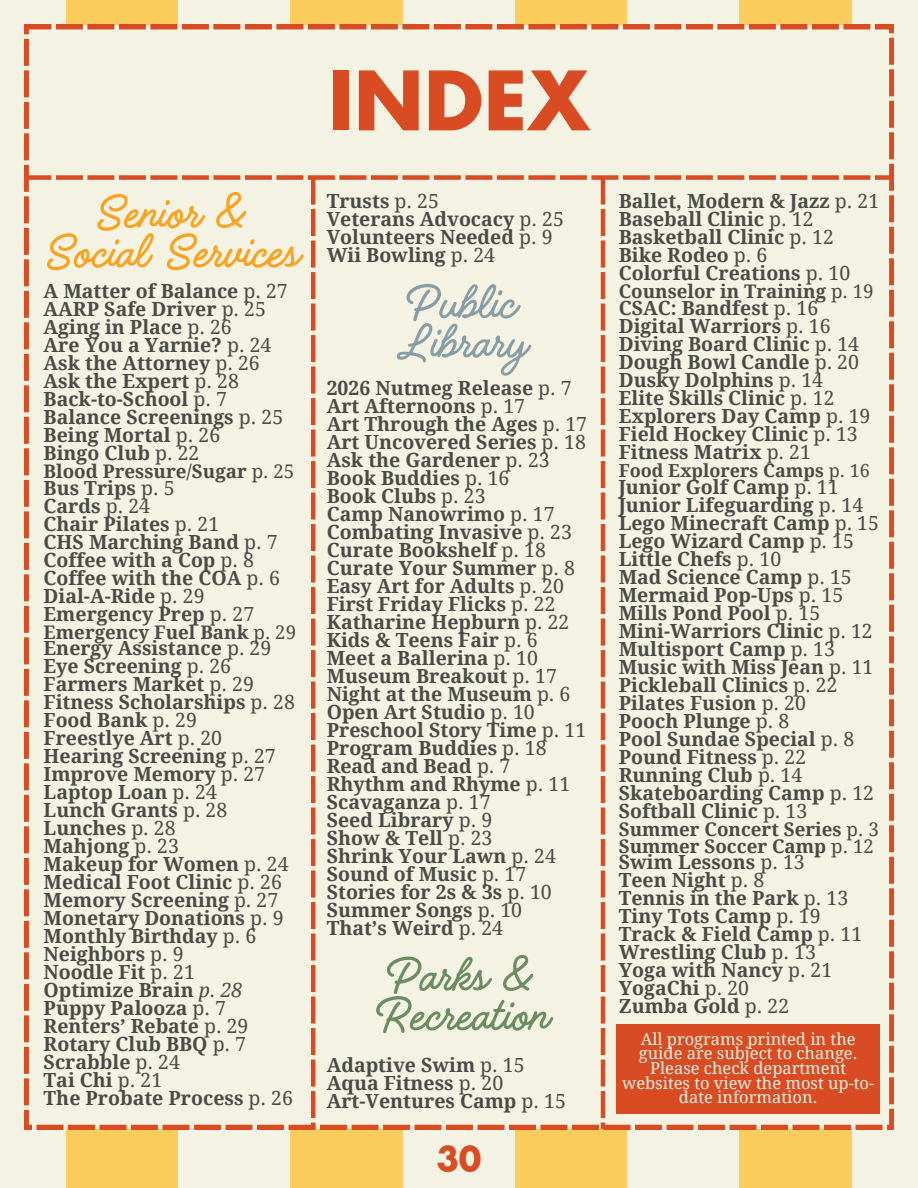
<style>
.page{position:relative;width:918px;height:1188px;background:#fff}
.page>*{position:absolute;margin:0;border:0;box-sizing:border-box;transform-origin:0 0}
.t1{font:700 79.5px "Futura LT Pro";color:#d94c23}
.t2{font:55.5px/39.3px "Handelson Three";color:#faa321;text-align:center}
.t3{font:55.5px/39.3px "Handelson Three";color:#6a8d61}
.t4{font:55.5px/39.3px "Handelson Three";color:#889ea6}
.t5{font:700 33px "Futura LT Pro";color:#d94c23}
.t6{font:700 19.5px/18px "Droid Serif";color:#494b46}
.t7{font:700 18.75px/16.8px "Droid Serif";color:#494b46}
.t8{font:700 18px "Droid Serif";color:#494b46}
.t9{font:16.5px/14.7px "Droid Serif";color:#f4f2e3;text-align:center}
.s1{font-weight:400}
.s2{font-weight:400;font-style:italic}
</style>
<div class="page">
<div style="left:0;top:0;width:66px;height:932px;background:#f4f2e3"></div>
<div style="left:66px;top:0;width:112px;height:932px;background:#facc5c"></div>
<div style="left:178px;top:0;width:113px;height:932px;background:#f4f2e3"></div>
<div style="left:291px;top:0;width:112px;height:932px;background:#facc5c"></div>
<div style="left:403px;top:0;width:112px;height:932px;background:#f4f2e3"></div>
<div style="left:515px;top:0;width:113px;height:932px;background:#facc5c"></div>
<div style="left:628px;top:0;width:112px;height:932px;background:#f4f2e3"></div>
<div style="left:740px;top:0;width:112px;height:932px;background:#facc5c"></div>
<div style="left:852px;top:0;width:66px;height:932px;background:#f4f2e3"></div>
<div style="left:0;top:435px;width:66px;height:753px;background:#f4f2e3"></div>
<div style="left:66px;top:435px;width:112px;height:753px;background:#facc5c"></div>
<div style="left:178px;top:435px;width:113px;height:753px;background:#f4f2e3"></div>
<div style="left:291px;top:435px;width:112px;height:753px;background:#facc5c"></div>
<div style="left:403px;top:435px;width:112px;height:753px;background:#f4f2e3"></div>
<div style="left:515px;top:435px;width:113px;height:753px;background:#facc5c"></div>
<div style="left:628px;top:435px;width:112px;height:753px;background:#f4f2e3"></div>
<div style="left:740px;top:435px;width:112px;height:753px;background:#facc5c"></div>
<div style="left:852px;top:435px;width:66px;height:753px;background:#f4f2e3"></div>
<div style="left:24px;top:25px;width:870px;height:150px;background:#f4f2e3"></div>
<div style="left:24px;top:175px;width:870px;height:954px;background:#f4f2e3"></div>
<div style="left:616px;top:1024px;width:264px;height:90px;background:#d94c23"></div>
<p class="t1" style="left:328px;top:65px;width:263px">INDEX</p>
<p class="t2" style="left:42px;top:195px;width:257px">Senior &amp;<br>Social Services</p>
<h2 class="t6" style="left:44px;top:282px;width:246px">A Matter of Balance <span class="s1">p. 27<br></span>AARP Safe Driver <span class="s1">p. 25<br></span>Aging in Place <span class="s1">p. 26<br></span>Are You a Yarnie? <span class="s1">p. 24<br></span>Ask the Attorney <span class="s1">p. 26<br></span>Ask the Expert <span class="s1">p. 28<br></span>Back-to-School <span class="s1">p. 7<br></span>Balance Screenings <span class="s1">p. 25<br></span>Being Mortal <span class="s1">p. 26<br></span>Bingo Club <span class="s1">p. 22</span></h2>
<h2 class="t7" style="left:44px;top:463px;width:252px">Blood Pressure/Sugar <span class="s1">p. 25</span></h2>
<h2 class="t6" style="left:44px;top:479px;width:238px">Bus Trips <span class="s1">p. 5<br></span>Cards <span class="s1">p. 24<br></span>Chair Pilates <span class="s1">p. 21<br></span>CHS Marching Band <span class="s1">p. 7<br></span>Coffee with a Cop <span class="s1">p. 8<br></span>Coffee with the COA <span class="s1">p. 6<br></span>Dial-A-Ride <span class="s1">p. 29<br></span>Emergency Prep <span class="s1">p. 27</span></h2>
<h2 class="t7" style="left:44px;top:624px;width:254px">Emergency Fuel Bank <span class="s1">p. 29</span></h2>
<h2 class="t6" style="left:44px;top:640px;width:253px">Energy Assistance <span class="s1">p. 29<br></span>Eye Screening <span class="s1">p. 26<br></span>Farmers Market <span class="s1">p. 29<br></span>Fitness Scholarships <span class="s1">p. 28<br></span>Food Bank <span class="s1">p. 29<br></span>Freestlye Art <span class="s1">p. 20<br></span>Hearing Screening <span class="s1">p. 27<br></span>Improve Memory <span class="s1">p. 27<br></span>Laptop Loan <span class="s1">p. 24<br></span>Lunch Grants <span class="s1">p. 28<br></span>Lunches <span class="s1">p. 28<br></span>Mahjong <span class="s1">p. 23<br></span>Makeup for Women <span class="s1">p. 24<br></span>Medical Foot Clinic <span class="s1">p. 26<br></span>Memory Screening <span class="s1">p. 27<br></span>Monetary Donations <span class="s1">p. 9<br></span>Monthly Birthday <span class="s1">p. 6<br></span>Neighbors <span class="s1">p. 9<br></span>Noodle Fit <span class="s1">p. 21<br></span>Optimize Brain <span class="s2">p. 28<br></span>Puppy Palooza <span class="s1">p. 7<br></span>Renters’ Rebate <span class="s1">p. 29<br></span>Rotary Club BBQ <span class="s1">p. 7<br></span>Scrabble <span class="s1">p. 24<br></span>Tai Chi <span class="s1">p. 21<br></span>The Probate Process <span class="s1">p. 26</span></h2>
<h3 class="t6" style="left:327px;top:192px;width:239px">Trusts <span class="s1">p. 25<br></span>Veterans Advocacy <span class="s1">p. 25<br></span>Volunteers Needed <span class="s1">p. 9<br></span>Wii Bowling <span class="s1">p. 24</span></h3>
<p class="t4" style="left:393px;top:285px;width:134px">Public<br>Library</p>
<p class="t6" style="left:327px;top:379px;width:262px">2026 Nutmeg Release <span class="s1">p. 7<br></span>Art Afternoons <span class="s1">p. 17<br></span>Art Through the Ages <span class="s1">p. 17<br></span>Art Uncovered Series <span class="s1">p. 18<br></span>Ask the Gardener <span class="s1">p. 23<br></span>Book Buddies <span class="s1">p. 16<br></span>Book Clubs <span class="s1">p. 23<br></span>Camp Nanowrimo <span class="s1">p. 17<br></span>Combating Invasive <span class="s1">p. 23<br></span>Curate Bookshelf <span class="s1">p. 18<br></span>Curate Your Summer <span class="s1">p. 8<br></span>Easy Art for Adults <span class="s1">p. 20<br></span>First Friday Flicks <span class="s1">p. 22<br></span>Katharine Hepburn <span class="s1">p. 22<br></span>Kids &amp; Teens Fair <span class="s1">p. 6<br></span>Meet a Ballerina <span class="s1">p. 10<br></span>Museum Breakout <span class="s1">p. 17<br></span>Night at the Museum <span class="s1">p. 6<br></span>Open Art Studio <span class="s1">p. 10<br></span>Preschool Story Time <span class="s1">p. 11<br></span>Program Buddies <span class="s1">p. 18<br></span>Read and Bead <span class="s1">p. 7<br></span>Rhythm and Rhyme <span class="s1">p. 11<br></span>Scavaganza <span class="s1">p. 17<br></span>Seed Library <span class="s1">p. 9<br></span>Show &amp; Tell <span class="s1">p. 23<br></span>Shrink Your Lawn <span class="s1">p. 24<br></span>Sound of Music <span class="s1">p. 17<br></span>Stories for 2s &amp; 3s <span class="s1">p. 10<br></span>Summer Songs <span class="s1">p. 10<br></span>That’s Weird <span class="s1">p. 24</span></p>
<p class="t3" style="left:371px;top:958px;width:178px">Parks &amp;<br>Recreation</p>
<h3 class="t6" style="left:327px;top:1056px;width:241px">Adaptive Swim <span class="s1">p. 15<br></span>Aqua Fitness <span class="s1">p. 20<br></span>Art-Ventures Camp <span class="s1">p. 15</span></h3>
<h1 class="t5" style="left:436px;top:1144px;width:47px">30</h1>
<h2 class="t6" style="left:619px;top:192px;width:262px">Ballet, Modern &amp; Jazz <span class="s1">p. 21<br></span>Baseball Clinic <span class="s1">p. 12<br></span>Basketball Clinic <span class="s1">p. 12<br></span>Bike Rodeo <span class="s1">p. 6<br></span>Colorful Creations <span class="s1">p. 10</span></h2>
<h2 class="t7" style="left:619px;top:283px;width:257px">Counselor in Training <span class="s1">p. 19</span></h2>
<h2 class="t6" style="left:619px;top:299px;width:253px">CSAC: Bandfest <span class="s1">p. 16<br></span>Digital Warriors <span class="s1">p. 16<br></span>Diving Board Clinic <span class="s1">p. 14<br></span>Dough Bowl Candle <span class="s1">p. 20<br></span>Dusky Dolphins <span class="s1">p. 14<br></span>Elite Skills Clinic <span class="s1">p. 12<br></span>Explorers Day Camp <span class="s1">p. 19<br></span>Field Hockey Clinic <span class="s1">p. 13<br></span>Fitness Matrix <span class="s1">p. 21</span></h2>
<h2 class="t8" style="left:619px;top:460px;width:253px">Food Explorers Camps <span class="s1">p. 16</span></h2>
<h2 class="t6" style="left:619px;top:478px;width:262px">Junior Golf Camp <span class="s1">p. 11<br></span>Junior Lifeguarding <span class="s1">p. 14<br></span>Lego Minecraft Camp <span class="s1">p. 15<br></span>Lego Wizard Camp <span class="s1">p. 15<br></span>Little Chefs <span class="s1">p. 10<br></span>Mad Science Camp <span class="s1">p. 15<br></span>Mermaid Pop-Ups <span class="s1">p. 15<br></span>Mills Pond Pool <span class="s1">p. 15<br></span>Mini-Warriors Clinic <span class="s1">p. 12<br></span>Multisport Camp <span class="s1">p. 13<br></span>Music with Miss Jean <span class="s1">p. 11<br></span>Pickleball Clinics <span class="s1">p. 22<br></span>Pilates Fusion <span class="s1">p. 20<br></span>Pooch Plunge <span class="s1">p. 8<br></span>Pool Sundae Special <span class="s1">p. 8<br></span>Pound Fitness <span class="s1">p. 22<br></span>Running Club <span class="s1">p. 14<br></span>Skateboarding Camp <span class="s1">p. 12<br></span>Softball Clinic <span class="s1">p. 13</span></h2>
<h2 class="t7" style="left:619px;top:821px;width:262px">Summer Concert Series <span class="s1">p. 3<br></span>Summer Soccer Camp <span class="s1">p. 12</span></h2>
<h2 class="t6" style="left:619px;top:854px;width:245px">Swim Lessons <span class="s1">p. 13<br></span>Teen Night <span class="s1">p. 8<br></span>Tennis in the Park <span class="s1">p. 13<br></span>Tiny Tots Camp <span class="s1">p. 19<br></span>Track &amp; Field Camp <span class="s1">p. 11<br></span>Wrestling Club <span class="s1">p. 13<br></span>Yoga with Nancy <span class="s1">p. 21<br></span>YogaChi <span class="s1">p. 20<br></span>Zumba Gold <span class="s1">p. 22</span></h2>
<h3 class="t9" style="left:622px;top:1032px;width:254px">All programs printed in the guide are subject to change.<br>Please check department websites to view the most up-to&shy;date information.</h3>
</div>
